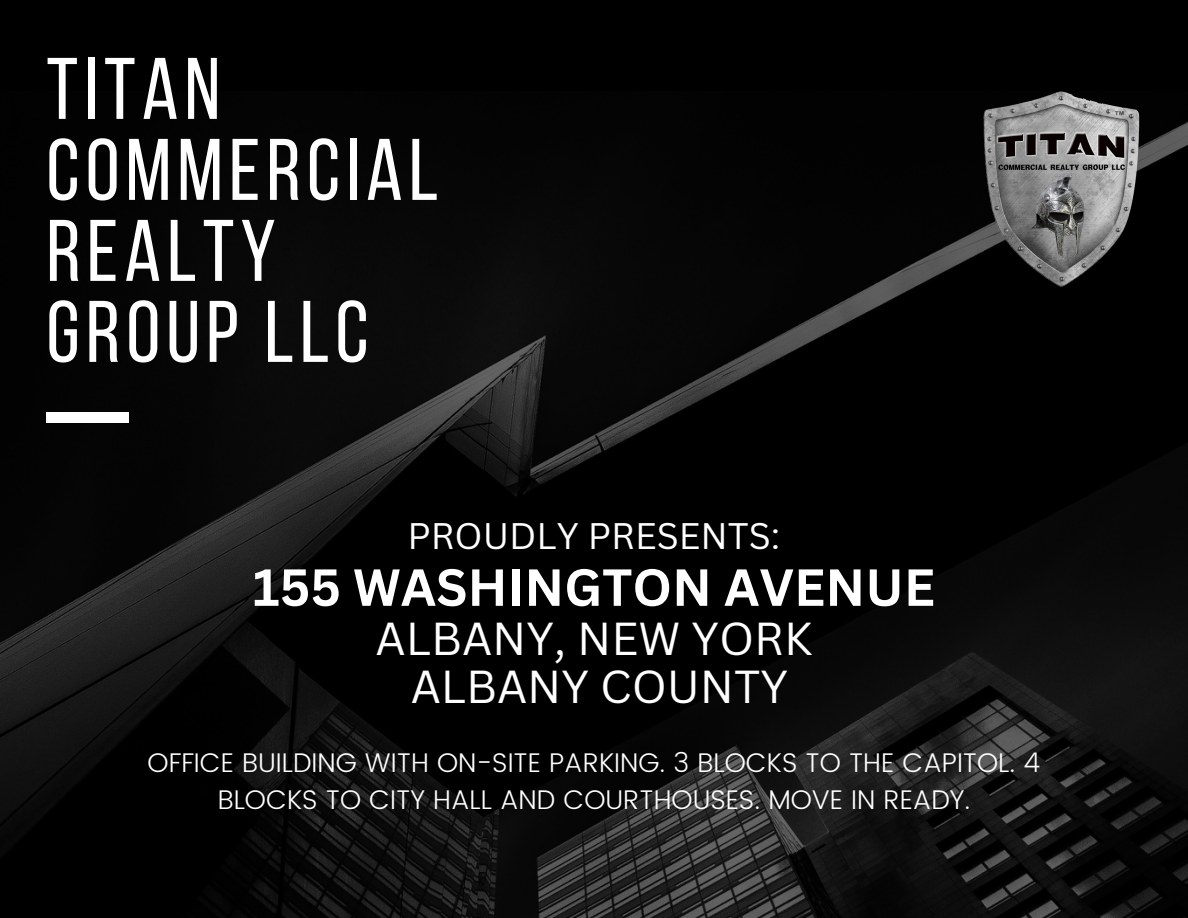
<style>
.page{position:relative;width:1188px;height:918px;background:#000}
.page>*{position:absolute;margin:0;border:0;box-sizing:border-box;transform-origin:0 0}
.t1{font:87.15px/81px "Bebas Neue";letter-spacing:.07em;color:#fff}
.t2{font:700 51px "Canva Sans";color:#fff}
.t3{font:45px/47.2px "Canva Sans";color:#fff;text-align:center}
.t4{font:36px "Canva Sans";color:#fff}
.t5{font:300 27px/37.2px "Poppins";color:#fff;text-align:center}
</style>
<div class="page">
<img style="left:0;top:232px;width:1188px;height:686px">
<div style="left:46px;top:413px;width:83px;height:10px;background:#fff"></div>
<img style="left:934px;top:91px;width:254px;height:228px">
<p class="t1" style="left:46px;top:57px;width:393px">TITAN<br>COMMERCIAL<br>REALTY<br>GROUP LLC</p>
<h3 class="t4" style="left:407px;top:510px;width:374px">PROUDLY PRESENTS:</h3>
<p class="t2" style="left:253px;top:551px;width:684px">155 WASHINGTON AVENUE</p>
<p class="t3" style="left:376px;top:614px;width:438px">ALBANY, NEW YORK<br>ALBANY COUNTY</p>
<h2 class="t5" style="left:148px;top:744px;width:894px">OFFICE BUILDING WITH ON-SITE PARKING. 3 BLOCKS TO THE CAPITOL. 4<br>BLOCKS TO CITY HALL AND COURTHOUSES. MOVE IN READY.</h2>
</div>
